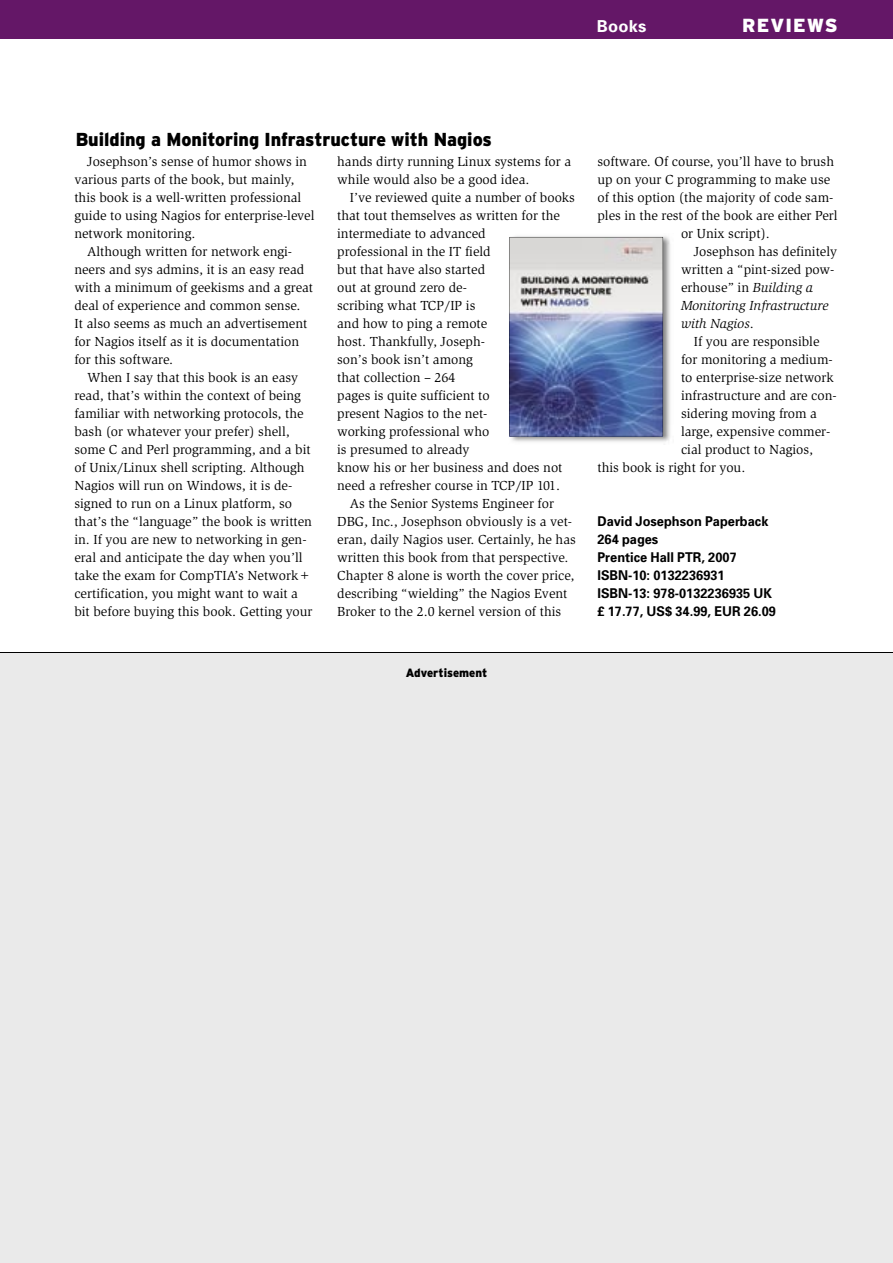
<style>
.page{position:relative;width:893px;height:1263px;background:#fff}
.page>*{position:absolute;margin:0;border:0;box-sizing:border-box;transform-origin:0 0}
.t1{font:900 18.9px "Interstate";letter-spacing:.055em;color:#fff}
.t2{font:900 18.75px "Interstate";color:#000;scale:.95 1}
.t3{font:700 16.5px "Univers";letter-spacing:.015em;color:#fff}
.t4{font:13.5px/18px "Slimbach";color:#000}
.t5{font:700 13.5px/18px "Univers";color:#000;scale:.95 1}
.t6{font:italic 13.5px "Slimbach";color:#000}
.t7{font:900 12px "Interstate";color:#000;scale:.95 1}
.s1{font-style:italic}
.s2{font-style:normal}
</style>
<div class="page">
<img style="left:509px;top:236px;width:161px;height:206px">
<svg style="left:510px;top:237px;width:153px;height:199px;background:#8995b6"></svg>
<div style="left:0;top:0;width:893px;height:38px;background:#641767"></div>
<div style="left:0;top:652px;width:893px;height:611px;background:#eaeaea"></div>
<hr style="left:0;top:652px;width:893px;height:1px;background:#000">
<p class="t3" style="left:597px;top:16px;width:51px">Books</p>
<h1 class="t1" style="left:742px;top:15px;width:97px">REVIEWS</h1>
<h2 class="t2" style="left:76px;top:129px;width:440px">Building a Monitoring Infrastructure with Nagios</h2>
<p class="t4" style="left:87px;top:153px;width:221px">Josephson’s sense of humor shows in</p>
<p class="t4" style="left:74px;top:171px;width:222px">various parts of the book, but mainly,</p>
<p class="t4" style="left:74px;top:189px;width:228px">this book is a well-written professional</p>
<p class="t4" style="left:74px;top:207px;width:242px">guide to using Nagios for enterprise-level</p>
<p class="t4" style="left:74px;top:225px;width:123px">network monitoring.</p>
<p class="t4" style="left:87px;top:243px;width:207px">Although written for network engi-</p>
<p class="t4" style="left:74px;top:261px;width:231px">neers and sys admins, it is an easy read</p>
<p class="t4" style="left:74px;top:279px;width:240px">with a minimum of geekisms and a great</p>
<p class="t4" style="left:74px;top:297px;width:228px">deal of experience and common sense.</p>
<p class="t4" style="left:74px;top:315px;width:235px">It also seems as much an advertisement</p>
<p class="t4" style="left:74px;top:333px;width:226px">for Nagios itself as it is documentation</p>
<p class="t4" style="left:74px;top:351px;width:100px">for this software.</p>
<p class="t4" style="left:87px;top:369px;width:212px">When I say that this book is an easy</p>
<p class="t4" style="left:74px;top:387px;width:228px">read, that’s within the context of being</p>
<p class="t4" style="left:74px;top:405px;width:231px">familiar with networking protocols, the</p>
<p class="t4" style="left:74px;top:423px;width:217px">bash (or whatever your prefer) shell,</p>
<p class="t4" style="left:74px;top:441px;width:238px">some C and Perl programming, and a bit</p>
<p class="t4" style="left:74px;top:459px;width:232px">of Unix/ Linux shell scripting. Although</p>
<p class="t4" style="left:74px;top:477px;width:219px">Nagios will run on Windows, it is de-</p>
<p class="t4" style="left:74px;top:495px;width:219px">signed to run on a Linux platform, so</p>
<p class="t4" style="left:74px;top:513px;width:239px">that’s the “language” the book is written</p>
<p class="t4" style="left:74px;top:531px;width:234px">in. If you are new to networking in gen-</p>
<p class="t4" style="left:74px;top:549px;width:230px">eral and anticipate the day when you’ll</p>
<p class="t4" style="left:74px;top:567px;width:239px">take the exam for CompTIA’s Network+</p>
<p class="t4" style="left:74px;top:585px;width:225px">certification, you might want to wait a</p>
<p class="t4" style="left:74px;top:603px;width:240px">bit before buying this book. Getting your</p>
<p class="t4" style="left:337px;top:153px;width:235px">hands dirty running Linux systems for a while would also be a good idea.</p>
<p class="t4" style="left:350px;top:189px;width:226px">I’ve reviewed quite a number of books</p>
<p class="t4" style="left:337px;top:207px;width:224px">that tout themselves as written for the</p>
<p class="t4" style="left:337px;top:225px;width:150px">intermediate to advanced</p>
<p class="t4" style="left:337px;top:243px;width:155px">professional in the IT field</p>
<p class="t4" style="left:337px;top:261px;width:149px">but that have also started</p>
<p class="t4" style="left:337px;top:279px;width:131px">out at ground zero de-</p>
<p class="t4" style="left:337px;top:297px;width:140px">scribing what TCP/ IP is</p>
<p class="t4" style="left:337px;top:315px;width:152px">and how to ping a remote</p>
<p class="t4" style="left:337px;top:333px;width:149px">host. Thankfully, Joseph-</p>
<p class="t4" style="left:337px;top:351px;width:137px">son’s book isn’t among</p>
<p class="t4" style="left:337px;top:369px;width:120px">that collection – 264</p>
<p class="t4" style="left:337px;top:387px;width:154px">pages is quite sufficient to</p>
<p class="t4" style="left:337px;top:405px;width:152px">present Nagios to the net-</p>
<p class="t4" style="left:337px;top:423px;width:154px">working professional who</p>
<p class="t4" style="left:337px;top:441px;width:134px">is presumed to already</p>
<p class="t4" style="left:337px;top:459px;width:227px">know his or her business and does not</p>
<p class="t4" style="left:337px;top:477px;width:224px">need a refresher course in TCP/ IP 101.</p>
<p class="t4" style="left:350px;top:495px;width:206px">As the Senior Systems Engineer for</p>
<p class="t4" style="left:337px;top:513px;width:236px">DBG, Inc., Josephson obviously is a vet-</p>
<p class="t4" style="left:337px;top:531px;width:240px">eran, daily Nagios user. Certainly, he has</p>
<p class="t4" style="left:337px;top:549px;width:233px">written this book from that perspective.</p>
<p class="t4" style="left:337px;top:567px;width:239px">Chapter 8 alone is worth the cover price,</p>
<p class="t4" style="left:337px;top:585px;width:232px">describing “wielding” the Nagios Event</p>
<p class="t4" style="left:337px;top:603px;width:226px">Broker to the 2.0 kernel version of this</p>
<p class="t7" style="left:406px;top:666px;width:87px">Advertisement</p>
<p class="t4" style="left:597px;top:153px;width:238px">software. Of course, you’ll have to brush</p>
<p class="t4" style="left:597px;top:171px;width:234px">up on your C programming to make use</p>
<p class="t4" style="left:597px;top:189px;width:237px">of this option (the majority of code sam-</p>
<p class="t4" style="left:597px;top:207px;width:242px">ples in the rest of the book are either Perl</p>
<p class="t4" style="left:681px;top:225px;width:90px">or Unix script).</p>
<p class="t4" style="left:694px;top:243px;width:145px">Josephson has definitely</p>
<p class="t4" style="left:681px;top:261px;width:155px">written a “pint-sized pow-</p>
<p class="t4" style="left:681px;top:279px;width:133px">erhouse” in <span class="s1">Building a</span></p>
<p class="t6" style="left:681px;top:298px;width:149px">Monitoring Infrastructure</p>
<p class="t6" style="left:681px;top:316px;width:74px">with Nagios<span class="s2">.</span></p>
<p class="t4" style="left:694px;top:333px;width:127px">If you are responsible</p>
<p class="t4" style="left:681px;top:351px;width:153px">for monitoring a medium-</p>
<p class="t4" style="left:681px;top:369px;width:154px">to enterprise-size network</p>
<p class="t4" style="left:681px;top:387px;width:157px">infrastructure and are con-</p>
<p class="t4" style="left:681px;top:405px;width:137px">sidering moving from a</p>
<p class="t4" style="left:681px;top:423px;width:151px">large, expensive commer-</p>
<p class="t4" style="left:681px;top:441px;width:133px">cial product to Nagios,</p>
<p class="t4" style="left:597px;top:459px;width:149px">this book is right for you.</p>
<p class="t5" style="left:597px;top:512px;width:189px">David Josephson Paperback<br>264 pages<br>Prentice Hall PTR, 2007<br>ISBN-10: 0132236931<br>ISBN-13: 978-0132236935 UK £ 17.77, US$ 34.99, EUR 26.09</p>
</div>
